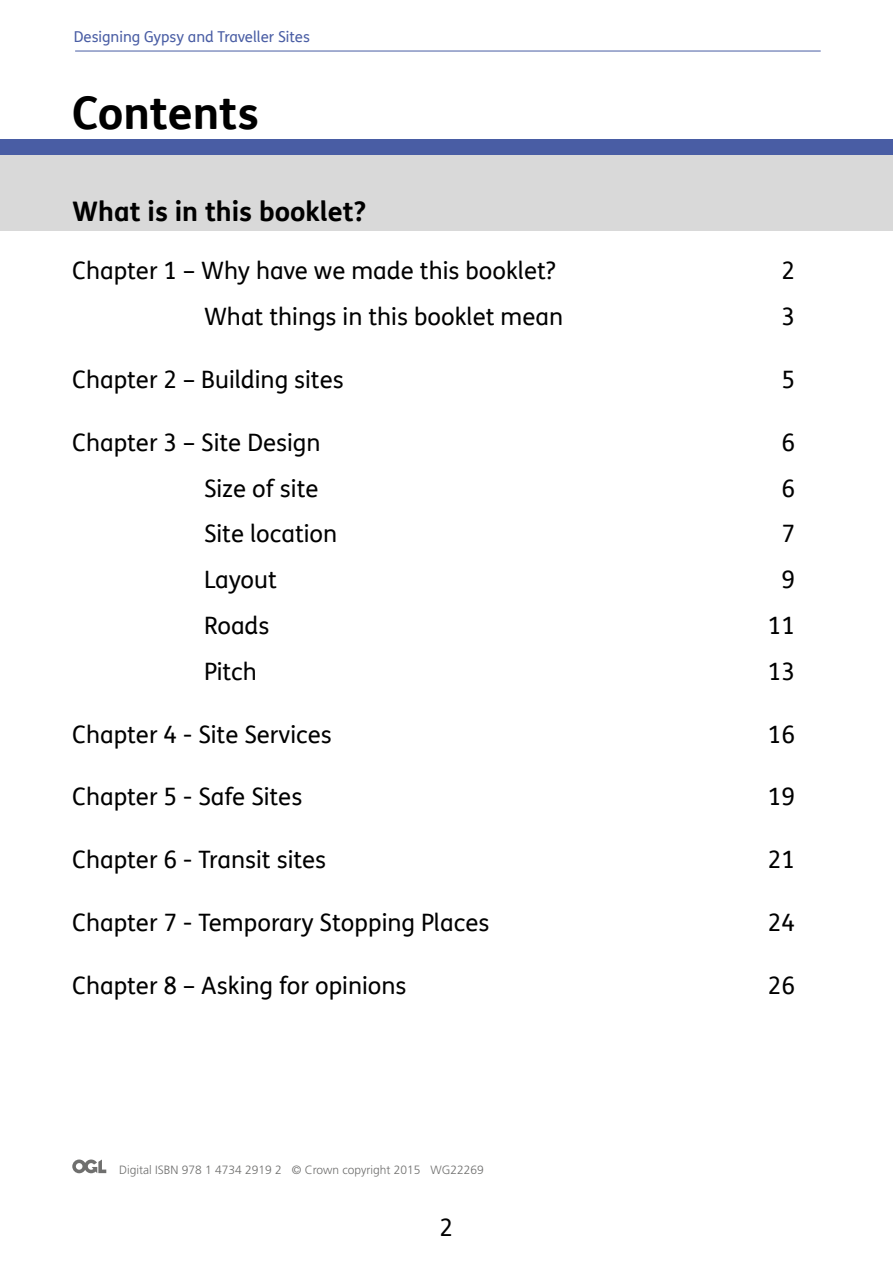
<style>
.page{position:relative;width:893px;height:1263px;background:#fff}
.page>*{position:absolute;margin:0;border:0;box-sizing:border-box;transform-origin:0 0}
.t1{font:700 45px "FS Me";color:#000}
.t2{font:700 27px "FS Me";color:#000}
.t3{font:24px "FS Me";color:#000}
.t4{font:15px "FS Me";color:#495da4}
.t5{font:300 12px "Frutiger LT Std";color:#6f6f6e}
</style>
<div class="page">
<hr style="left:75px;top:51px;width:746px;height:1px;background:#495da4">
<div style="left:0;top:139px;width:893px;height:64px;background:#495da4"></div>
<div style="left:0;top:156px;width:893px;height:75px;background:#d9d9d9"></div>
<svg style="left:72px;top:1159px;width:34px;height:14px"></svg>
<p class="t4" style="left:74px;top:26px;width:238px">Designing Gypsy and Traveller Sites</p>
<h1 class="t1" style="left:72px;top:78px;width:188px">Contents</h1>
<p class="t2" style="left:72px;top:190px;width:295px">What is in this booklet?</p>
<p class="t3" style="left:72px;top:254px;width:485px">Chapter 1 – Why have we made this booklet?</p>
<p class="t3" style="left:781px;top:254px;width:15px">2</p>
<p class="t3" style="left:204px;top:300px;width:361px">What things in this booklet mean</p>
<p class="t3" style="left:781px;top:300px;width:15px">3</p>
<p class="t3" style="left:72px;top:363px;width:273px">Chapter 2 – Building sites</p>
<p class="t3" style="left:781px;top:363px;width:15px">5</p>
<p class="t3" style="left:72px;top:426px;width:250px">Chapter 3 – Site Design</p>
<p class="t3" style="left:781px;top:426px;width:15px">6</p>
<p class="t3" style="left:204px;top:471px;width:116px">Size of site</p>
<p class="t3" style="left:781px;top:471px;width:15px">6</p>
<p class="t3" style="left:204px;top:517px;width:135px">Site location</p>
<p class="t3" style="left:781px;top:517px;width:15px">7</p>
<p class="t3" style="left:204px;top:563px;width:74px">Layout</p>
<p class="t3" style="left:781px;top:563px;width:15px">9</p>
<p class="t3" style="left:204px;top:609px;width:67px">Roads</p>
<p class="t3" style="left:768px;top:609px;width:29px">11</p>
<p class="t3" style="left:204px;top:655px;width:54px">Pitch</p>
<p class="t3" style="left:768px;top:655px;width:29px">13</p>
<p class="t3" style="left:72px;top:718px;width:261px">Chapter 4 - Site Services</p>
<p class="t3" style="left:768px;top:718px;width:29px">16</p>
<p class="t3" style="left:72px;top:780px;width:232px">Chapter 5 - Safe Sites</p>
<p class="t3" style="left:768px;top:780px;width:29px">19</p>
<p class="t3" style="left:72px;top:843px;width:255px">Chapter 6 - Transit sites</p>
<p class="t3" style="left:768px;top:843px;width:29px">21</p>
<p class="t3" style="left:72px;top:906px;width:419px">Chapter 7 - Temporary Stopping Places</p>
<p class="t3" style="left:768px;top:906px;width:29px">24</p>
<p class="t3" style="left:72px;top:969px;width:336px">Chapter 8 – Asking for opinions</p>
<p class="t3" style="left:768px;top:969px;width:29px">26</p>
<p class="t5" style="left:119px;top:1163px;width:366px">Digital ISBN 978 1 4734 2919 2 © Crown copyright 2015 WG22269</p>
<p class="t3" style="left:440px;top:1211px;width:15px">2</p>
</div>
